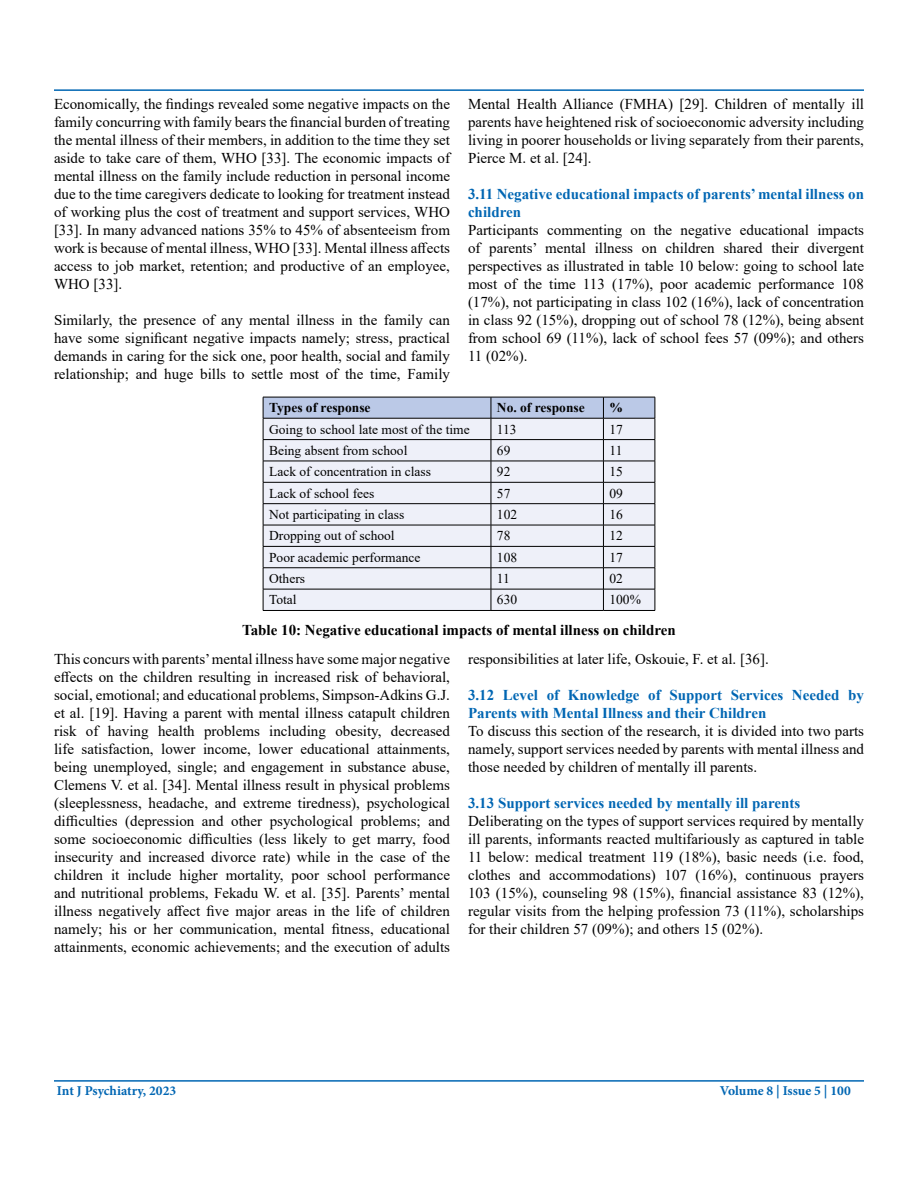
<style>
.page{position:relative;width:918px;height:1188px;background:#fff}
.page>*{position:absolute;margin:0;border:0;box-sizing:border-box;transform-origin:0 0}
.t1{font:15px/18px "Times New Roman";color:#000;text-align:justify}
.t2{font:700 15px/18px "Times New Roman";color:#0066b3}
.t3{font:700 15px "Times New Roman";color:#000}
.t4{font:13.5px "Times New Roman";color:#000}
.t5{font:700 13.5px "Minion Pro";color:#0066b3}
.t6{font:700 13.5px "Times New Roman";color:#000}
</style>
<div class="page">
<hr style="left:54px;top:1080px;width:810px;height:2px;background:#0066b3">
<hr style="left:54px;top:89px;width:810px;height:2px;background:#0066b3">
<svg style="left:263px;top:397px;width:393px;height:213px;background:#dcdfe9"></svg>
<hr style="left:263px;top:610px;width:228px;height:1px;background:#000">
<hr style="left:491px;top:610px;width:112px;height:1px;background:#000">
<hr style="left:603px;top:610px;width:52px;height:1px;background:#000">
<p class="t1" style="left:54px;top:94px;width:398px">Economically, the findings revealed some negative impacts on the family concurring with family bears the financial burden of treating the mental illness of their members, in addition to the time they set aside to take care of them, WHO [33]. The economic impacts of mental illness on the family include reduction in personal income due to the time caregivers dedicate to looking for treatment instead of working plus the cost of treatment and support services, WHO [33]. In many advanced nations 35% to 45% of absenteeism from work is because of mental illness, WHO [33]. Mental illness affects access to job market, retention; and productive of an employee, WHO [33].</p>
<p class="t1" style="left:54px;top:310px;width:398px">Similarly, the presence of any mental illness in the family can have some significant negative impacts namely; stress, practical demands in caring for the sick one, poor health, social and family relationship; and huge bills to settle most of the time, Family</p>
<p class="t1" style="left:468px;top:94px;width:398px">Mental Health Alliance (FMHA) [29]. Children of mentally ill parents have heightened risk of socioeconomic adversity including living in poorer households or living separately from their parents, Pierce M. et al. [24].</p>
<p class="t2" style="left:468px;top:184px;width:398px">3.11 Negative educational impacts of parents’ mental illness on children</p>
<p class="t1" style="left:468px;top:220px;width:398px">Participants commenting on the negative educational impacts of parents’ mental illness on children shared their divergent perspectives as illustrated in table 10 below: going to school late most of the time 113 (17%), poor academic performance 108 (17%), not participating in class 102 (16%), lack of concentration in class 92 (15%), dropping out of school 78 (12%), being absent from school 69 (11%), lack of school fees 57 (09%); and others 11 (02%).</p>
<p class="t6" style="left:269px;top:398px;width:103px">Types of response</p>
<p class="t6" style="left:497px;top:398px;width:89px">No. of response</p>
<p class="t6" style="left:609px;top:398px;width:15px">%</p>
<p class="t4" style="left:269px;top:420px;width:202px">Going to school late most of the time</p>
<p class="t4" style="left:497px;top:420px;width:21px">113</p>
<p class="t4" style="left:609px;top:420px;width:15px">17</p>
<p class="t4" style="left:269px;top:441px;width:140px">Being absent from school</p>
<p class="t4" style="left:497px;top:441px;width:15px">69</p>
<p class="t4" style="left:609px;top:441px;width:15px">11</p>
<p class="t4" style="left:269px;top:462px;width:163px">Lack of concentration in class</p>
<p class="t4" style="left:497px;top:462px;width:15px">92</p>
<p class="t4" style="left:609px;top:462px;width:15px">15</p>
<p class="t4" style="left:269px;top:484px;width:107px">Lack of school fees</p>
<p class="t4" style="left:497px;top:484px;width:15px">57</p>
<p class="t4" style="left:609px;top:484px;width:15px">09</p>
<p class="t4" style="left:269px;top:505px;width:137px">Not participating in class</p>
<p class="t4" style="left:497px;top:505px;width:22px">102</p>
<p class="t4" style="left:609px;top:505px;width:15px">16</p>
<p class="t4" style="left:269px;top:526px;width:127px">Dropping out of school</p>
<p class="t4" style="left:497px;top:526px;width:15px">78</p>
<p class="t4" style="left:609px;top:526px;width:15px">12</p>
<p class="t4" style="left:269px;top:548px;width:153px">Poor academic performance</p>
<p class="t4" style="left:497px;top:548px;width:22px">108</p>
<p class="t4" style="left:609px;top:548px;width:15px">17</p>
<p class="t4" style="left:269px;top:569px;width:37px">Others</p>
<p class="t4" style="left:497px;top:569px;width:15px">11</p>
<p class="t4" style="left:609px;top:569px;width:15px">02</p>
<p class="t4" style="left:269px;top:590px;width:29px">Total</p>
<p class="t4" style="left:497px;top:590px;width:22px">630</p>
<p class="t4" style="left:609px;top:590px;width:33px">100%</p>
<p class="t3" style="left:242px;top:619px;width:435px">Table 10: Negative educational impacts of mental illness on children</p>
<p class="t1" style="left:54px;top:649px;width:398px">This concurs with parents’ mental illness have some major negative effects on the children resulting in increased risk of behavioral, social, emotional; and educational problems, Simpson-Adkins G.J. et al. [19]. Having a parent with mental illness catapult children risk of having health problems including obesity, decreased life satisfaction, lower income, lower educational attainments, being unemployed, single; and engagement in substance abuse, Clemens V. et al. [34]. Mental illness result in physical problems (sleeplessness, headache, and extreme tiredness), psychological difficulties (depression and other psychological problems; and some socioeconomic difficulties (less likely to get marry, food insecurity and increased divorce rate) while in the case of the children it include higher mortality, poor school performance and nutritional problems, Fekadu W. et al. [35]. Parents’ mental illness negatively affect five major areas in the life of children namely; his or her communication, mental fitness, educational attainments, economic achievements; and the execution of adults</p>
<p class="t1" style="left:468px;top:649px;width:302px">responsibilities at later life, Oskouie, F. et al. [36].</p>
<p class="t2" style="left:468px;top:685px;width:397px">3.12 Level of Knowledge of Support Services Needed by<br>Parents with Mental Illness and their Children</p>
<p class="t1" style="left:468px;top:721px;width:398px">To discuss this section of the research, it is divided into two parts namely, support services needed by parents with mental illness and those needed by children of mentally ill parents.</p>
<p class="t2" style="left:468px;top:793px;width:334px">3.13 Support services needed by mentally ill parents</p>
<p class="t1" style="left:468px;top:811px;width:398px">Deliberating on the types of support services required by mentally ill parents, informants reacted multifariously as captured in table 11 below: medical treatment 119 (18%), basic needs (i.e. food, clothes and accommodations) 107 (16%), continuous prayers 103 (15%), counseling 98 (15%), financial assistance 83 (12%), regular visits from the helping profession 73 (11%), scholarships for their children 57 (09%); and others 15 (02%).</p>
<p class="t5" style="left:57px;top:1081px;width:121px">Int J Psychiatry, 2023</p>
<p class="t5" style="left:720px;top:1082px;width:133px">Volume 8 | Issue 5 | 100</p>
</div>
